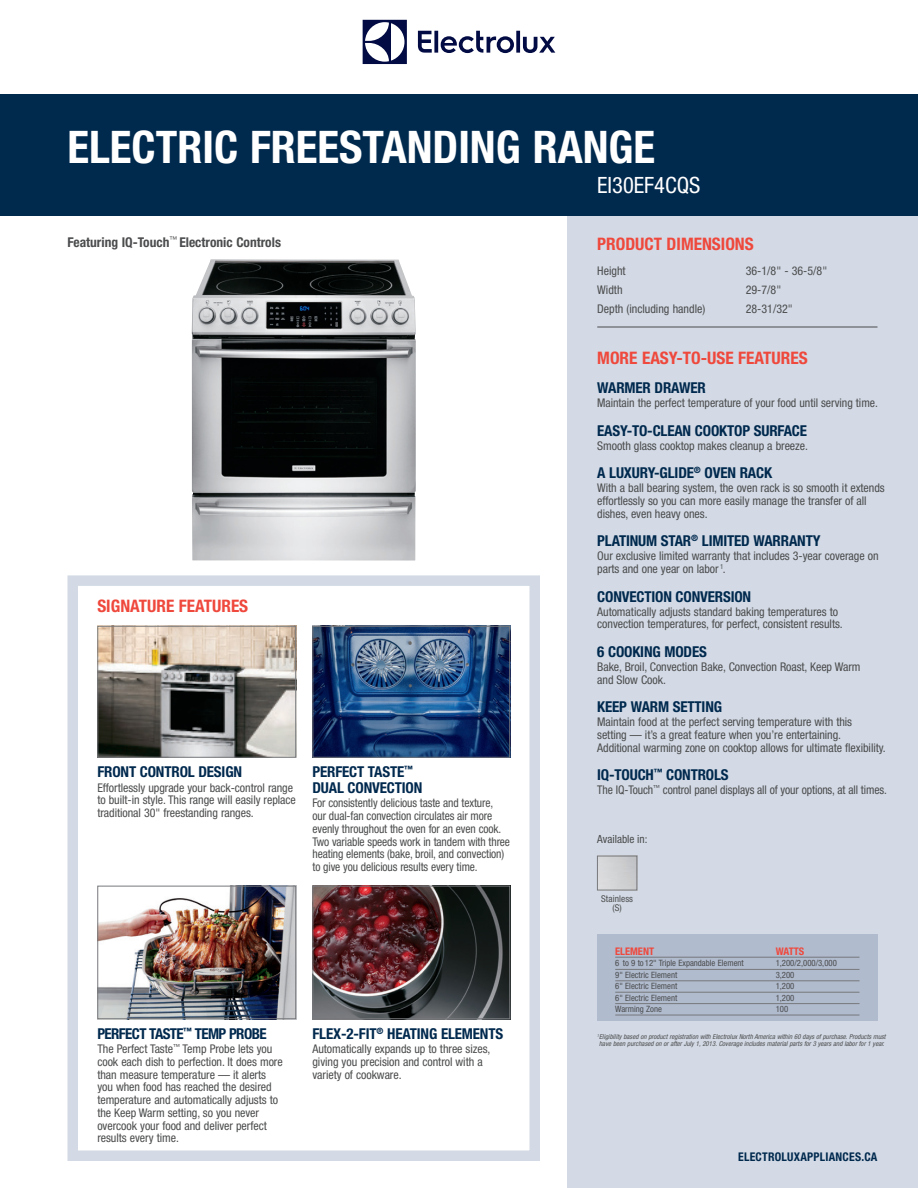
<style>
.page{position:relative;width:918px;height:1188px;background:#fff}
.page>*{position:absolute;margin:0;border:0;box-sizing:border-box;transform-origin:0 0}
.t1{font:700 condensed 45px "Helvetica Neue";color:#fff}
.t2{font:condensed 22.5px "Helvetica Neue";color:#fff}
.t3{font:700 condensed 17.25px "Helvetica Neue";color:#ef483c}
.t4{font:700 condensed 15px/15.8px "Helvetica Neue";letter-spacing:-.01em;color:#00294e}
.t5{font:700 condensed 15px "Helvetica Neue";letter-spacing:-.04em;color:#00294e}
.t6{font:700 condensed 13.5px "Helvetica Neue";color:#4b4c4d}
.t7{font:condensed 12px/12.8px "Helvetica Neue";letter-spacing:-.005em;color:#4b4c4d}
.t8{font:condensed 12px/12.8px "Helvetica Neue";letter-spacing:-.005em;color:#4b4c4d;scale:.96 1}
.t9{font:700 condensed 12px "Helvetica Neue";letter-spacing:.02em;color:#00294e}
.t10{font:condensed 11.25px "Helvetica Neue";color:#4b4c4d}
.t11{font:700 condensed 10.5px "Helvetica Neue";color:#ef483c}
.t12{font:condensed 9.3px/9.3px "Helvetica Neue";letter-spacing:.01em;color:#4b4c4d;text-align:center}
.t13{font:condensed 8.7px/11.4px "Helvetica Neue";color:#4b4c4d}
.t14{font:italic condensed 6.75px/6.6px "Helvetica Neue";letter-spacing:.005em;color:#4b4c4d}
</style>
<div class="page">
<div style="left:567px;top:216px;width:351px;height:972px;background:#d3dae5"></div>
<div style="left:0;top:94px;width:918px;height:122px;background:#00294e"></div>
<hr style="left:597px;top:327px;width:281px;height:1px;background:#4b4c4d">
<svg style="left:363px;top:20px;width:44px;height:44px"></svg>
<svg style="left:418px;top:31px;width:137px;height:22px"></svg>
<div style="left:67px;top:575px;width:473px;height:586px;background:#fff;border:10px solid #d3dae5"></div>
<img style="left:314px;top:888px;width:194px;height:129px">
<div style="left:312px;top:886px;width:198px;height:133px;border:1px solid #76787b"></div>
<img style="left:99px;top:888px;width:195px;height:129px">
<div style="left:97px;top:886px;width:199px;height:133px;border:1px solid #76787b"></div>
<img style="left:314px;top:628px;width:194px;height:128px">
<div style="left:312px;top:626px;width:198px;height:132px;border:1px solid #76787b"></div>
<img style="left:99px;top:628px;width:195px;height:128px">
<div style="left:97px;top:626px;width:199px;height:132px;border:1px solid #76787b"></div>
<img style="left:599px;top:858px;width:36px;height:30px">
<div style="left:597px;top:856px;width:40px;height:34px;border:1px solid #76787b"></div>
<img style="left:192px;top:259px;width:224px;height:302px">
<div style="left:597px;top:935px;width:281px;height:86px;background:#b0bbce"></div>
<hr style="left:615px;top:957px;width:245px;height:1px;background:#76787b">
<hr style="left:615px;top:969px;width:245px;height:1px;background:#76787b">
<hr style="left:615px;top:981px;width:245px;height:1px;background:#76787b">
<hr style="left:615px;top:992px;width:245px;height:1px;background:#76787b">
<hr style="left:615px;top:1003px;width:245px;height:1px;background:#76787b">
<hr style="left:615px;top:1015px;width:245px;height:1px;background:#76787b">
<h1 class="t1" style="left:68px;top:120px;width:319px">ELECTRIC FREESTANDING</h1>
<h1 class="t1" style="left:533px;top:120px;width:25px">RANGE</h1>
<p class="t6" style="left:68px;top:234px;width:215px">FEATURING IQ-TOUCH<sup>™</sup> ELECTRONIC CONTROLS</p>
<h3 class="t3" style="left:97px;top:596px;width:151px">SIGNATURE FEATURES</h3>
<p class="t4" style="left:97px;top:764px;width:146px">FRONT CONTROL DESIGN</p>
<p class="t7" style="left:97px;top:781px;width:200px">Effortlessly upgrade your back-control range to built-in style. This range will easily replace traditional 30" freestanding ranges.</p>
<p class="t4" style="left:312px;top:764px;width:111px">PERFECT TASTE<sup>™<br></sup>DUAL CONVECTION</p>
<p class="t8" style="left:312px;top:797px;width:207px">For consistently delicious taste and texture,<br>our dual-fan convection circulates air more evenly throughout the oven for an even cook.<br>Two variable speeds work in tandem with three heating elements (bake, broil, and convection) to give you delicious results every time.</p>
<p class="t5" style="left:97px;top:1024px;width:171px">PERFECT TASTE<sup>™</sup> TEMP PROBE</p>
<p class="t7" style="left:97px;top:1042px;width:187px">The Perfect Taste<sup>™</sup> Temp Probe lets you cook each dish to perfection. It does more than measure temperature — it alerts you when food has reached the desired temperature and automatically adjusts to the Keep Warm setting, so you never overcook your food and deliver perfect results every time.</p>
<p class="t4" style="left:312px;top:1025px;width:191px">FLEX-2-FIT<sup>®</sup> HEATING ELEMENTS</p>
<p class="t7" style="left:312px;top:1042px;width:179px">Automatically expands up to three sizes, giving you precision and control with a variety of cookware.</p>
<h2 class="t2" style="left:597px;top:172px;width:105px">EI30EF4CQS</h2>
<h3 class="t3" style="left:597px;top:233px;width:157px">PRODUCT DIMENSIONS</h3>
<p class="t7" style="left:597px;top:264px;width:30px">Height</p>
<p class="t7" style="left:746px;top:264px;width:83px">36-1/8" - 36-5/8"</p>
<p class="t7" style="left:597px;top:283px;width:27px">Width</p>
<p class="t7" style="left:746px;top:283px;width:37px">29-7/8"</p>
<p class="t7" style="left:597px;top:302px;width:110px">Depth (including handle)</p>
<p class="t7" style="left:746px;top:302px;width:49px">28-31/32"</p>
<h3 class="t3" style="left:597px;top:348px;width:211px">MORE EASY-TO-USE FEATURES</h3>
<p class="t4" style="left:597px;top:380px;width:110px">WARMER DRAWER</p>
<p class="t7" style="left:597px;top:396px;width:282px">Maintain the perfect temperature of your food until serving time.</p>
<p class="t4" style="left:597px;top:422px;width:211px">EASY-TO-CLEAN COOKTOP SURFACE</p>
<p class="t7" style="left:597px;top:439px;width:212px">Smooth glass cooktop makes cleanup a breeze.</p>
<p class="t4" style="left:597px;top:465px;width:176px">A LUXURY-GLIDE<sup>®</sup> OVEN RACK</p>
<p class="t7" style="left:597px;top:482px;width:289px">With a ball bearing system, the oven rack is so smooth it extends effortlessly so you can more easily manage the transfer of all dishes, even heavy ones.</p>
<p class="t4" style="left:597px;top:533px;width:225px">PLATINUM STAR<sup>®</sup> LIMITED WARRANTY</p>
<p class="t7" style="left:597px;top:550px;width:283px">Our exclusive limited warranty that includes 3-year coverage on parts and one year on labor <sup>1</sup>.</p>
<p class="t4" style="left:597px;top:588px;width:155px">CONVECTION CONVERSION</p>
<p class="t7" style="left:597px;top:605px;width:247px">Automatically adjusts standard baking temperatures to convection temperatures, for perfect, consistent results.</p>
<p class="t4" style="left:597px;top:644px;width:110px">6 COOKING MODES</p>
<p class="t7" style="left:597px;top:660px;width:265px">Bake, Broil, Convection Bake, Convection Roast, Keep Warm and Slow Cook.</p>
<p class="t4" style="left:597px;top:699px;width:126px">KEEP WARM SETTING</p>
<p class="t7" style="left:597px;top:715px;width:290px">Maintain food at the perfect serving temperature with this<br>setting — it’s a great feature when you’re entertaining.<br>Additional warming zone on cooktop allows for ultimate flexibility.</p>
<p class="t4" style="left:597px;top:767px;width:132px">IQ-TOUCH<sup>™</sup> CONTROLS</p>
<p class="t7" style="left:597px;top:783px;width:291px">The IQ-Touch<sup>™</sup> control panel displays all of your options, at all times.</p>
<p class="t10" style="left:597px;top:832px;width:52px">Available in:</p>
<p class="t12" style="left:601px;top:894px;width:33px">Stainless (S)</p>
<p class="t11" style="left:615px;top:945px;width:40px">ELEMENT</p>
<p class="t13" style="left:615px;top:958px;width:130px">6 to 9 to 12" Triple Expandable Element<br>9" Electric Element<br>6" Electric Element<br>6" Electric Element<br>Warming Zone</p>
<p class="t11" style="left:776px;top:945px;width:30px">WATTS</p>
<p class="t13" style="left:776px;top:958px;width:63px">1,200/2,000/3,000<br>3,200<br>1,200<br>1,200<br>100</p>
<p class="t14" style="left:597px;top:1034px;width:290px"><sup>1</sup>Eligibility based on product registration with Electrolux North America within 60 days of purchase. Products must have been purchased on or after July 1, 2013. Coverage includes material parts for 3 years and labor for 1 year.</p>
<p class="t9" style="left:738px;top:1149px;width:141px">ELECTROLUXAPPLIANCES.CA</p>
</div>
